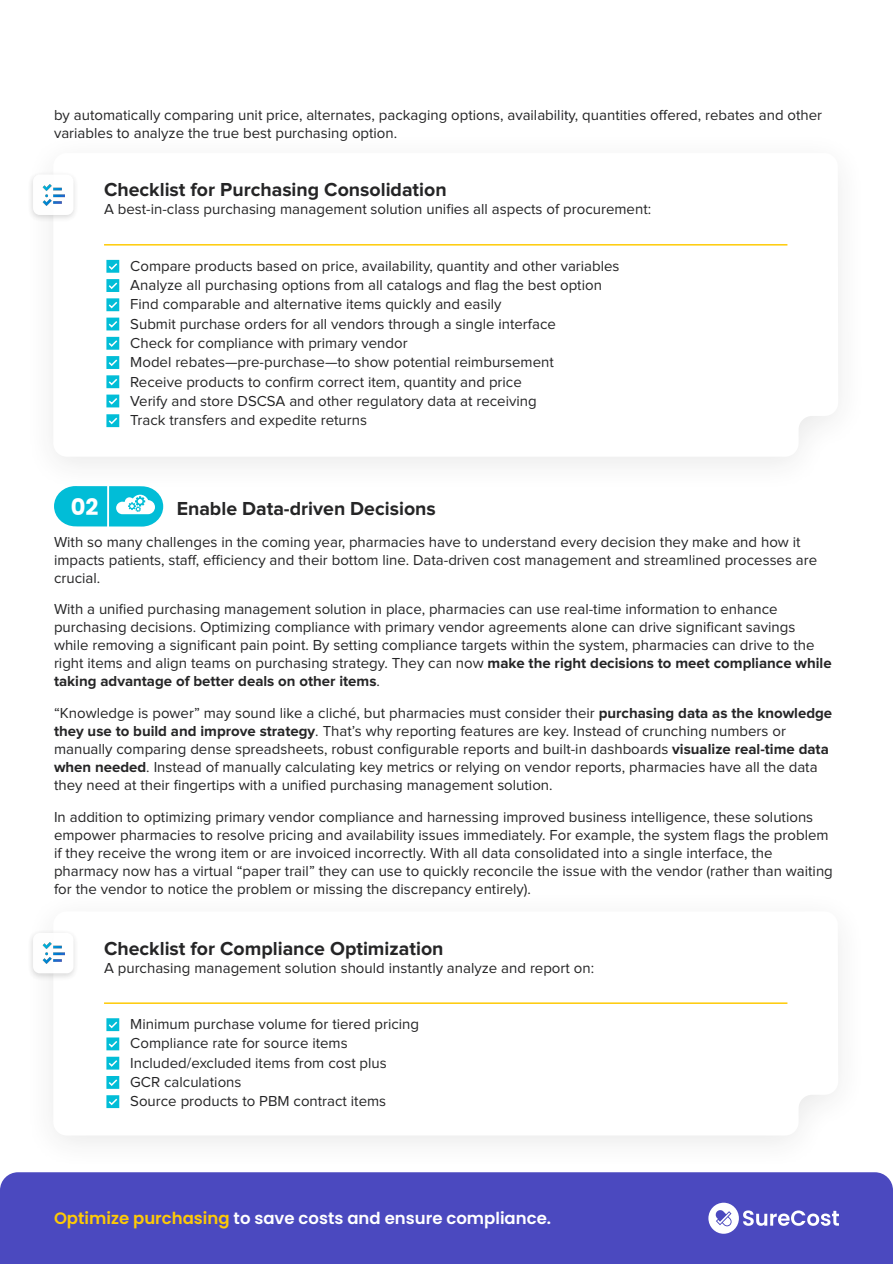
<style>
.page{position:relative;width:893px;height:1264px;background:#fff}
.page>*{position:absolute;margin:0;border:0;box-sizing:border-box;transform-origin:0 0}
.t1{font:700 22.65px "Poppins";color:#fff}
.t2{font:700 19.5px "Proxima Nova";color:#252526}
.t3{font:600 16.5px "Poppins";color:#fff}
.t4{font:15px/18px "Proxima Nova";color:#252526}
.s1{font-weight:700}
.s2{color:#feca06}
</style>
<div class="page">
<div style="left:0;top:1172px;width:893px;height:91px;background:#4b49bf"></div>
<svg style="left:708px;top:1202px;width:131px;height:31px"></svg>
<svg style="left:60px;top:1002px;width:770px;height:133px"></svg>
<div style="left:27px;top:928px;width:53px;height:53px;background:#252526;opacity:.2"></div>
<div style="left:33px;top:932px;width:41px;height:41px;background:#fff;border-radius:7px"></div>
<hr style="left:104px;top:1002px;width:683px;height:1px;background:#feca06">
<img style="left:42px;top:942px;width:22px;height:21px">
<svg style="left:106px;top:1018px;width:13px;height:13px"></svg>
<svg style="left:107px;top:1020px;width:12px;height:9px"></svg>
<svg style="left:106px;top:1037px;width:13px;height:13px"></svg>
<svg style="left:107px;top:1039px;width:12px;height:9px"></svg>
<svg style="left:106px;top:1056px;width:13px;height:13px"></svg>
<svg style="left:107px;top:1058px;width:12px;height:9px"></svg>
<svg style="left:106px;top:1075px;width:13px;height:13px"></svg>
<svg style="left:107px;top:1077px;width:12px;height:10px"></svg>
<svg style="left:106px;top:1095px;width:13px;height:12px"></svg>
<svg style="left:107px;top:1096px;width:12px;height:10px"></svg>
<svg style="left:104px;top:244px;width:727px;height:200px"></svg>
<div style="left:27px;top:170px;width:53px;height:53px;background:#252526;opacity:.2"></div>
<div style="left:33px;top:174px;width:41px;height:41px;background:#fff;border-radius:7px"></div>
<hr style="left:104px;top:244px;width:683px;height:1px;background:#feca06">
<img style="left:42px;top:184px;width:22px;height:21px">
<svg style="left:106px;top:260px;width:13px;height:13px"></svg>
<svg style="left:107px;top:262px;width:12px;height:9px"></svg>
<svg style="left:106px;top:279px;width:13px;height:13px"></svg>
<svg style="left:107px;top:281px;width:12px;height:9px"></svg>
<svg style="left:106px;top:298px;width:13px;height:13px"></svg>
<svg style="left:107px;top:300px;width:12px;height:9px"></svg>
<svg style="left:106px;top:317px;width:13px;height:13px"></svg>
<svg style="left:107px;top:319px;width:12px;height:10px"></svg>
<svg style="left:106px;top:337px;width:13px;height:13px"></svg>
<svg style="left:107px;top:338px;width:12px;height:10px"></svg>
<svg style="left:106px;top:356px;width:13px;height:13px"></svg>
<svg style="left:107px;top:358px;width:12px;height:9px"></svg>
<svg style="left:106px;top:394px;width:13px;height:13px"></svg>
<svg style="left:107px;top:396px;width:12px;height:9px"></svg>
<svg style="left:106px;top:375px;width:13px;height:13px"></svg>
<svg style="left:107px;top:377px;width:12px;height:9px"></svg>
<svg style="left:106px;top:414px;width:13px;height:13px"></svg>
<svg style="left:107px;top:416px;width:12px;height:9px"></svg>
<svg style="left:54px;top:486px;width:109px;height:40px"></svg>
<p class="t4" style="left:54px;top:106px;width:769px">by automatically comparing unit price, alternates, packaging options, availability, quantities offered, rebates and other variables to analyze the true best purchasing option.</p>
<h2 class="t2" style="left:104px;top:181px;width:344px">Checklist for Purchasing Consolidation</h2>
<p class="t4" style="left:104px;top:201px;width:548px">A best-in-class purchasing management solution unifies all aspects of procurement:</p>
<p class="t4" style="left:130px;top:256px;width:491px;line-height:19.4px">Compare products based on price, availability, quantity and other variables Analyze all purchasing options from all catalogs and flag the best option Find comparable and alternative items quickly and easily<br>Submit purchase orders for all vendors through a single interface<br>Check for compliance with primary vendor<br>Model rebates—pre-purchase—to show potential reimbursement<br>Receive products to confirm correct item, quantity and price<br>Verify and store DSCSA and other regulatory data at receiving<br>Track transfers and expedite returns</p>
<h1 class="t1" style="left:71px;top:494px;width:29px">02</h1>
<h2 class="t2" style="left:177px;top:500px;width:260px">Enable Data-driven Decisions</h2>
<p class="t4" style="left:54px;top:533px;width:764px">With so many challenges in the coming year, pharmacies have to understand every decision they make and how it impacts patients, staff, efficiency and their bottom line. Data-driven cost management and streamlined processes are crucial.</p>
<p class="t4" style="left:54px;top:601px;width:779px">With a unified purchasing management solution in place, pharmacies can use real-time information to enhance purchasing decisions. Optimizing compliance with primary vendor agreements alone can drive significant savings while removing a significant pain point. By setting compliance targets within the system, pharmacies can drive to the right items and align teams on purchasing strategy. They can now <span class="s1">make the right decisions to meet compliance while taking advantage of better deals on other items</span>.</p>
<p class="t4" style="left:54px;top:704px;width:779px">“Knowledge is power” may sound like a cliché, but pharmacies must consider their <span class="s1">purchasing data as the knowledge they use to build and improve strategy</span>. That’s why reporting features are key. Instead of crunching numbers or manually comparing dense spreadsheets, robust configurable reports and built-in dashboards <span class="s1">visualize real-time data when needed</span>. Instead of manually calculating key metrics or relying on vendor reports, pharmacies have all the data they need at their fingertips with a unified purchasing management solution.</p>
<p class="t4" style="left:54px;top:808px;width:780px">In addition to optimizing primary vendor compliance and harnessing improved business intelligence, these solutions empower pharmacies to resolve pricing and availability issues immediately. For example, the system flags the problem if they receive the wrong item or are invoiced incorrectly. With all data consolidated into a single interface, the pharmacy now has a virtual “paper trail” they can use to quickly reconcile the issue with the vendor (rather than waiting for the vendor to notice the problem or missing the discrepancy entirely).</p>
<h2 class="t2" style="left:104px;top:939px;width:341px">Checklist for Compliance Optimization</h2>
<p class="t4" style="left:104px;top:959px;width:491px">A purchasing management solution should instantly analyze and report on:</p>
<p class="t4" style="left:130px;top:1014px;width:290px;line-height:19.4px">Minimum purchase volume for tiered pricing Compliance rate for source items Included/excluded items from cost plus GCR calculations<br>Source products to PBM contract items</p>
<p class="t3" style="left:54px;top:1208px;width:498px"><span class="s2">Optimize purchasing</span> to save costs and ensure compliance.</p>
</div>
